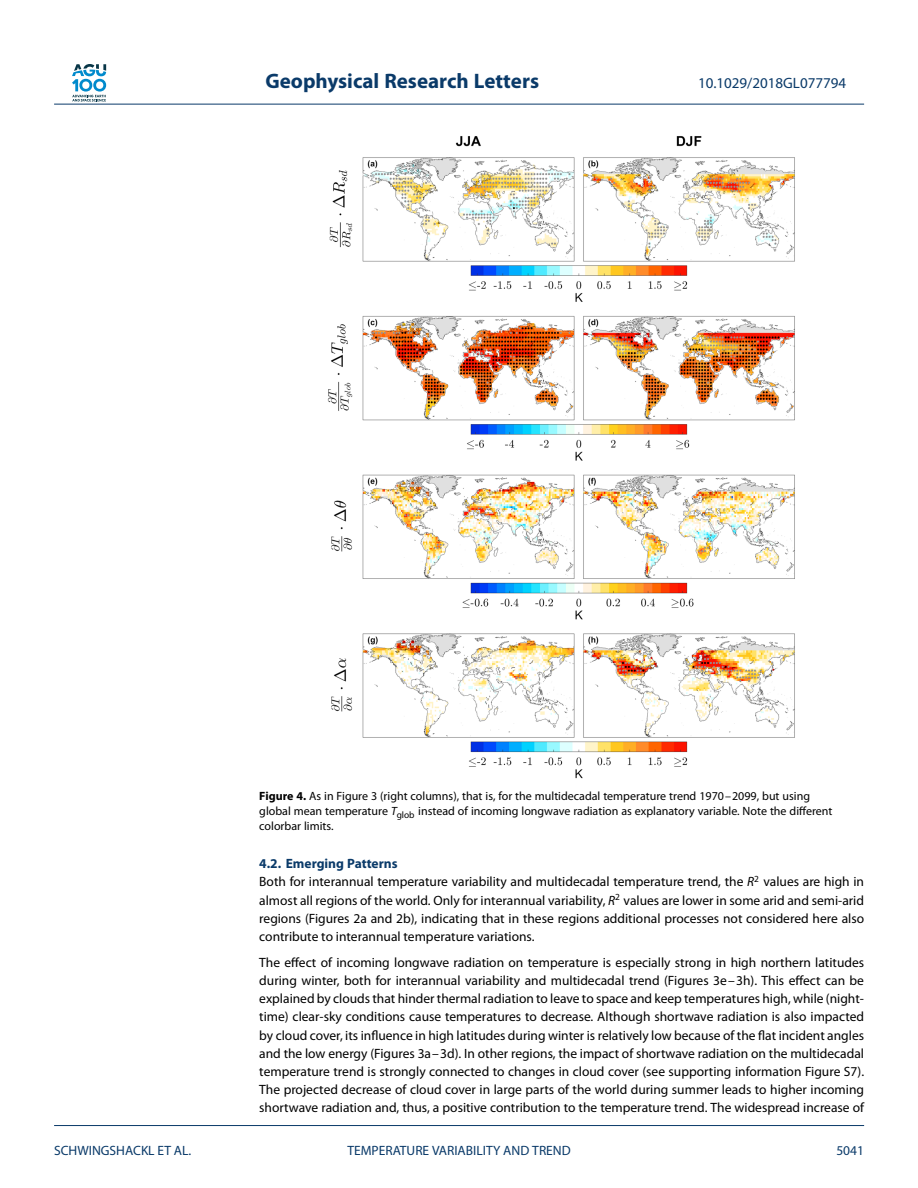
<style>
.page{position:relative;width:918px;height:1188px;background:#fff}
.page>*{position:absolute;margin:0;border:0;box-sizing:border-box;transform-origin:0 0}
.t1{font:700 21px "Myriad Pro";color:#0a3a69}
.t2{font:15px "Myriad Pro";color:#0a3a69}
.t3{font:13.5px/18.1px "Myriad Pro";color:#000}
.t4{font:13.5px "Myriad Pro";color:#0a3a69}
.t5{font:12px/15px "Myriad Pro";color:#000}
.s1{font-weight:700}
.s2{font-style:italic}
.s3{font-weight:700;color:#0a3a69}
</style>
<div class="page">
<svg style="left:72px;top:64px;width:34px;height:38px"></svg>
<hr style="left:54px;top:104px;width:810px;height:1px;background:#0a3a69">
<img style="left:328px;top:136px;width:467px;height:643px">
<hr style="left:54px;top:1125px;width:810px;height:1px;background:#0a3a69">
<h1 class="t1" style="left:265px;top:73px;width:275px">Geophysical Research Letters</h1>
<p class="t2" style="left:698px;top:77px;width:150px">10.1029/2018GL077794</p>
<p class="t5" style="left:259px;top:789px;width:575px"><span class="s1">Figure 4.</span> As in Figure 3 (right columns), that is, for the multidecadal temperature trend 1970–2099, but using global mean temperature <span class="s2">T</span><sub>glob</sub> instead of incoming longwave radiation as explanatory variable. Note the different colorbar limits.</p>
<p class="t3" style="left:259px;top:856px;width:606px"><span class="s3">4.2. Emerging Patterns<br></span>Both for interannual temperature variability and multidecadal temperature trend, the <span class="s2">R</span><sup>2</sup> values are high in almost all regions of the world. Only for interannual variability, <span class="s2">R</span><sup>2</sup> values are lower in some arid and semi-arid regions (Figures 2a and 2b), indicating that in these regions additional processes not considered here also contribute to interannual temperature variations.</p>
<p class="t3" style="left:259px;top:954px;width:606px;text-align:justify">The effect of incoming longwave radiation on temperature is especially strong in high northern latitudes during winter, both for interannual variability and multidecadal trend (Figures 3e–3h). This effect can be explained by clouds that hinder thermal radiation to leave to space and keep temperatures high, while (night&shy;time) clear-sky conditions cause temperatures to decrease. Although shortwave radiation is also impacted by cloud cover, its influence in high latitudes during winter is relatively low because of the flat incident angles and the low energy (Figures 3a–3d). In other regions, the impact of shortwave radiation on the multidecadal temperature trend is strongly connected to changes in cloud cover (see supporting information Figure S7).<br>The projected decrease of cloud cover in large parts of the world during summer leads to higher incoming shortwave radiation and, thus, a positive contribution to the temperature trend. The widespread increase of</p>
<p class="t4" style="left:54px;top:1145px;width:139px">SCHWINGSHACKL ET AL.</p>
<p class="t4" style="left:347px;top:1145px;width:225px">TEMPERATURE VARIABILITY AND TREND</p>
<p class="t4" style="left:836px;top:1145px;width:29px">5041</p>
</div>
